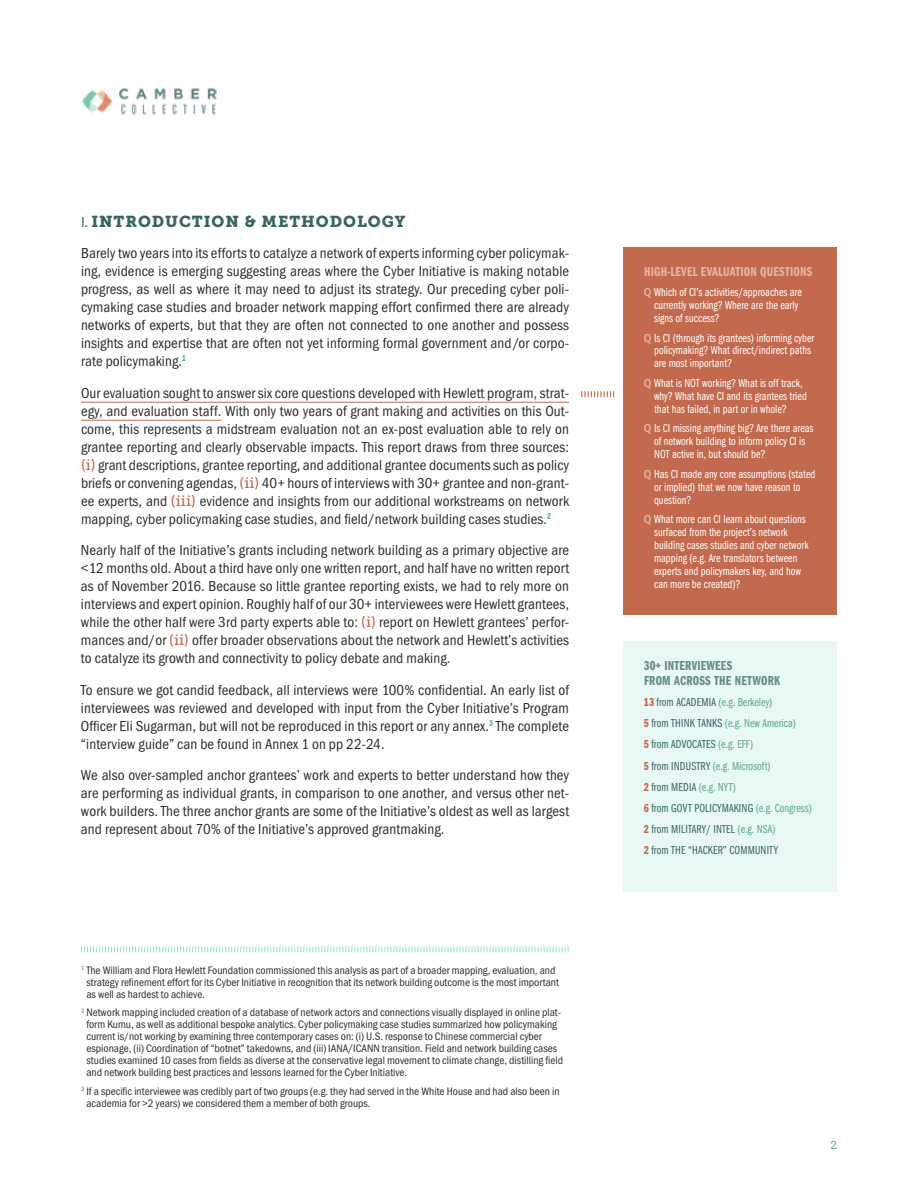
<style>
.page{position:relative;width:918px;height:1188px;background:#fff}
.page>*{position:absolute;margin:0;border:0;box-sizing:border-box;transform-origin:0 0}
.t1{font:15.75px "Museo Slab 900";letter-spacing:.06em;color:#386465}
.t2{font:15px/18px "Franklin Got Itc TOT Boo Con";letter-spacing:.005em;color:#2d2d2d;text-align:justify}
.t3{font:13.5px/14.7px "Franklin Got Itc TOT Dem Com";letter-spacing:.015em;color:#6a8b8b}
.t4{font:13.5px "Franklin Got Itc TOT Dem Com";letter-spacing:.015em;color:#e1b4a6}
.t5{font:12px/12.9px "Franklin Got Itc TOT Boo Com";color:#fff}
.t6{font:12px/21.1px "Franklin Got Itc TOT Boo Com";letter-spacing:.015em;color:#386465}
.t7{font:12px "Brix Slab";color:#59a88f}
.t8{font:11.25px/12px "Franklin Got Itc TOT Boo Con";color:#2d2d2d}
.s1{font-family:"Franklin Got Itc TOT Boo";font-size:15px}
.s2{font-family:"Museo Slab 500";color:#c3694d}
.s3{font-family:"Franklin Got Itc TOT";font-weight:500;color:#e1b4a6}
.s4{font-family:"Franklin Got Itc TOT Dem Com";color:#c3694d}
.s5{color:#59a88f}
</style>
<div class="page">
<img style="left:82px;top:88px;width:135px;height:27px">
<div style="left:624px;top:247px;width:213px;height:367px;background:#c3694d"></div>
<div style="left:624px;top:641px;width:213px;height:250px;background:#e8f8f4"></div>
<hr style="left:81px;top:402px;width:488px;height:1px;background:#c3694d">
<hr style="left:81px;top:420px;width:140px;height:1px;background:#c3694d">
<svg style="left:81px;top:946px;width:488px;height:6px"></svg>
<svg style="left:581px;top:391px;width:33px;height:6px"></svg>
<p class="t1" style="left:81px;top:212px;width:326px"><span class="s1">I.</span> INTRODUCTION &amp; METHODOLOGY</p>
<p class="t2" style="left:81px;top:244px;width:490px">Barely two years into its efforts to catalyze a network of experts informing cyber policymak&shy;ing, evidence is emerging suggesting areas where the Cyber Initiative is making notable progress, as well as where it may need to adjust its strategy. Our preceding cyber poli&shy;cymaking case studies and broader network mapping effort confirmed there are already networks of experts, but that they are often not connected to one another and possess insights and expertise that are often not yet informing formal government and/or corpo&shy;rate policymaking.<sup>1</sup></p>
<p class="t2" style="left:81px;top:384px;width:490px">Our evaluation sought to answer six core questions developed with Hewlett program, strat&shy;egy, and evaluation staff. With only two years of grant making and activities on this Out&shy;come, this represents a midstream evaluation not an ex-post evaluation able to rely on grantee reporting and clearly observable impacts. This report draws from three sources: <span class="s2">(i)</span> grant descriptions, grantee reporting, and additional grantee documents such as policy briefs or convening agendas, <span class="s2">(ii)</span> 40+ hours of interviews with 30+ grantee and non-grant&shy;ee experts, and <span class="s2">(iii)</span> evidence and insights from our additional workstreams on network mapping, cyber policymaking case studies, and field/network building cases studies.<sup>2</sup></p>
<p class="t2" style="left:81px;top:541px;width:490px">Nearly half of the Initiative’s grants including network building as a primary objective are &lt;12 months old. About a third have only one written report, and half have no written report as of November 2016. Because so little grantee reporting exists, we had to rely more on interviews and expert opinion. Roughly half of our 30+ interviewees were Hewlett grantees, while the other half were 3rd party experts able to: <span class="s2">(i)</span> report on Hewlett grantees’ perfor&shy;mances and/or <span class="s2">(ii)</span> offer broader observations about the network and Hewlett’s activities to catalyze its growth and connectivity to policy debate and making.</p>
<p class="t2" style="left:81px;top:681px;width:490px">To ensure we got candid feedback, all interviews were 100% confidential. An early list of interviewees was reviewed and developed with input from the Cyber Initiative’s Program Officer Eli Sugarman, but will not be reproduced in this report or any annex.<sup>3</sup> The complete “interview guide” can be found in Annex 1 on pp 22-24.</p>
<p class="t2" style="left:81px;top:766px;width:490px">We also over-sampled anchor grantees’ work and experts to better understand how they are performing as individual grants, in comparison to one another, and versus other net&shy;work builders. The three anchor grants are some of the Initiative’s oldest as well as largest and represent about 70% of the Initiative’s approved grantmaking.</p>
<p class="t8" style="left:86px;top:964px;width:474px;text-indent:-5px"><sup>1</sup> The William and Flora Hewlett Foundation commissioned this analysis as part of a broader mapping, evaluation, and strategy refinement effort for its Cyber Initiative in recognition that its network building outcome is the most important as well as hardest to achieve.</p>
<p class="t8" style="left:86px;top:1007px;width:478px;text-indent:-5px"><sup>2</sup> Network mapping included creation of a database of network actors and connections visually displayed in online plat&shy;form Kumu, as well as additional bespoke analytics. Cyber policymaking case studies summarized how policymaking current is/not working by examining three contemporary cases on: (i) U.S. response to Chinese commercial cyber espionage, (ii) Coordination of “botnet” takedowns, and (iii) IANA/ICANN transition. Field and network building cases studies examined 10 cases from fields as diverse at the conservative legal movement to climate change, distilling field and network building best practices and lessons learned for the Cyber Initiative.</p>
<p class="t8" style="left:86px;top:1085px;width:475px;text-indent:-5px"><sup>3</sup> If a specific interviewee was credibly part of two groups (e.g. they had served in the White House and had also been in academia for &gt;2 years) we considered them a member of both groups.</p>
<p class="t4" style="left:644px;top:264px;width:170px">HIGH-LEVEL EVALUATION QUESTIONS</p>
<p class="t5" style="left:654px;top:286px;width:149px;text-indent:-10px"><span class="s3">Q</span> Which of CI’s activities/approaches are currently working? Where are the early signs of success?</p>
<p class="t5" style="left:654px;top:331px;width:162px;text-indent:-10px"><span class="s3">Q</span> Is CI (through its grantees) informing cyber policymaking? What direct/indirect paths are most important?</p>
<p class="t5" style="left:654px;top:377px;width:154px;text-indent:-10px"><span class="s3">Q</span> What is NOT working? What is off track, why? What have CI and its grantees tried that has failed, in part or in whole?</p>
<p class="t5" style="left:654px;top:422px;width:161px;text-indent:-10px"><span class="s3">Q</span> Is CI missing anything big? Are there areas of network building to inform policy CI is<br>NOT active in, but should be?</p>
<p class="t5" style="left:654px;top:468px;width:163px;text-indent:-10px"><span class="s3">Q</span> Has CI made any core assumptions (stated or implied) that we now have reason to question?</p>
<p class="t5" style="left:654px;top:513px;width:156px;text-indent:-10px"><span class="s3">Q</span> What more can CI learn about questions surfaced from the project’s network building cases studies and cyber network mapping (e.g. Are translators between experts and policymakers key, and how can more be created)?</p>
<p class="t3" style="left:644px;top:659px;width:138px">30+ INTERVIEWEES<br>FROM ACROSS THE NETWORK</p>
<p class="t6" style="left:644px;top:692px;width:169px"><span class="s4">13</span> from ACADEMIA <span class="s5">(e.g. Berkeley)<br></span><span class="s4">5</span> from THINK TANKS <span class="s5">(e.g. New America)<br></span><span class="s4">5</span> from ADVOCATES <span class="s5">(e.g. EFF)<br></span><span class="s4">5</span> from INDUSTRY <span class="s5">(e.g. Microsoft)<br></span><span class="s4">2</span> from MEDIA <span class="s5">(e.g. NYT)<br></span><span class="s4">6</span> from GOVT POLICYMAKING <span class="s5">(e.g. Congress)<br></span><span class="s4">2</span> from MILITARY/ INTEL <span class="s5">(e.g. NSA)<br></span><span class="s4">2</span> from THE “HACKER” COMMUNITY</p>
<p class="t7" style="left:831px;top:1137px;width:8px">2</p>
</div>
